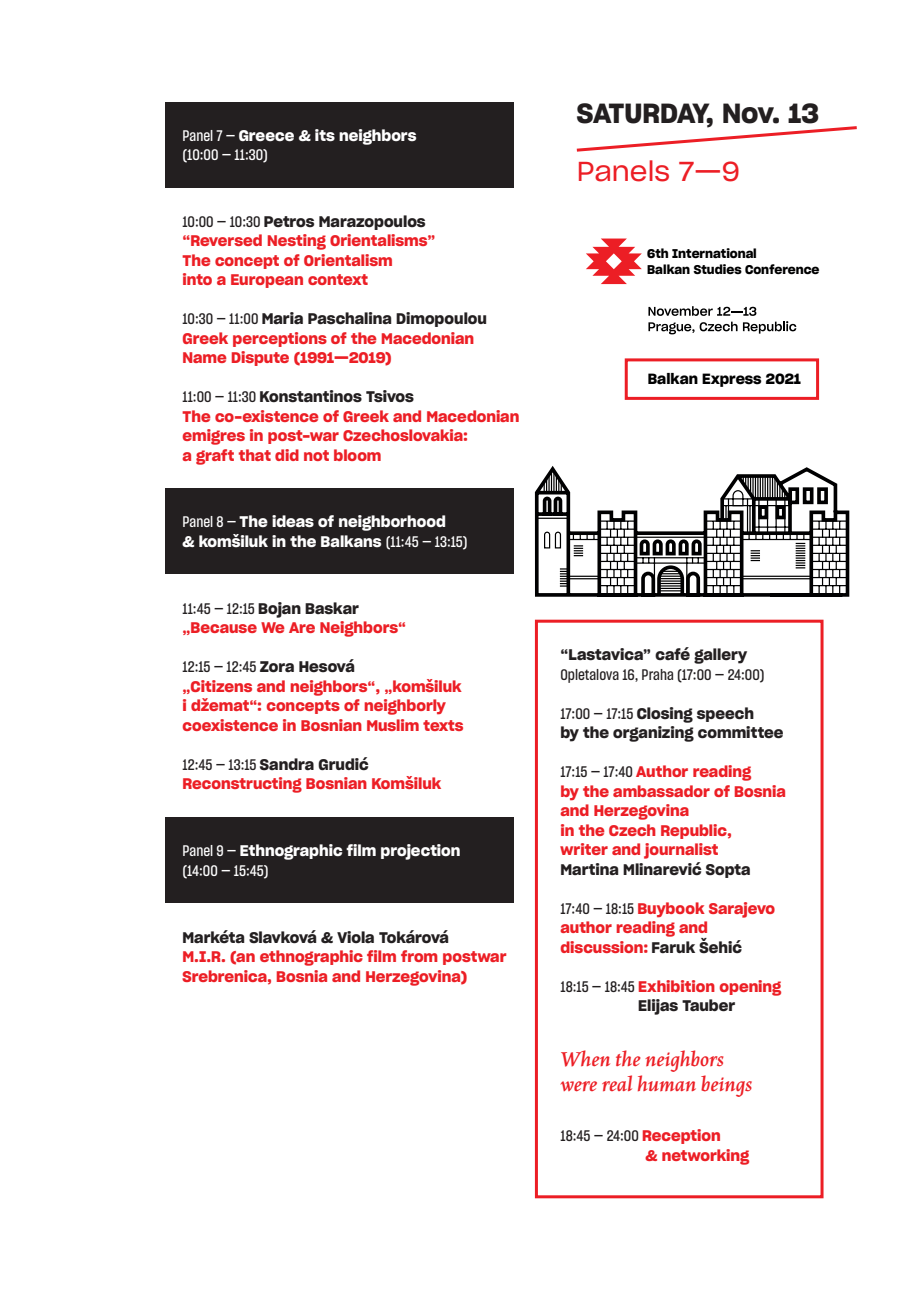
<style>
.page{position:relative;width:906px;height:1289px;background:#fff}
.page>*{position:absolute;margin:0;border:0;box-sizing:border-box;transform-origin:0 0}
.t1{font:27px "Sharp Grotesk Semi Bold 20";letter-spacing:-.005em;color:#231f20}
.t2{font:27px "Sharp Grotesk Book 20";letter-spacing:-.005em;color:#ec1e25}
.t3{font:italic 700 22.5px/25.5px "Maiola PE";color:#ec1e25}
.t4{font:15px/19.5px "Sharp Grotesk Semi Bold 20";color:#ec1e25}
.t5{font:15px/19.5px "Sharp Grotesk Semi Bold 20";color:#fff}
.t6{font:15px/19.5px "Sharp Grotesk Semi Bold 20";color:#231f20}
.t7{font:15px "Sharp Grotesk Medium 15";color:#231f20}
.t8{font:15px "Sharp Grotesk Medium 15";color:#fff}
.t9{font:14.4px "Sharp Grotesk Semi Bold 20";color:#000001}
.t10{font:12.3px/15.5px "Sharp Grotesk Semi Bold 20";color:#000001}
.s1{font-family:"Sharp Grotesk Medium 15"}
.s2{font-family:"Sharp Grotesk Medium 15";color:#231f20}
.s3{color:#231f20}
.s4{font-family:"Sharp Grotesk Semi Bold 20"}
.s5{font-family:"Sharp Grotesk Semi Bold 20";color:#ec1e25}
</style>
<div class="page">
<div style="left:535px;top:619px;width:288px;height:579px;border:3px solid #ec1e25"></div>
<div style="left:165px;top:102px;width:349px;height:85px;background:#231f20"></div>
<div style="left:165px;top:489px;width:349px;height:84px;background:#231f20"></div>
<div style="left:165px;top:817px;width:349px;height:85px;background:#231f20"></div>
<svg style="left:586px;top:238px;width:56px;height:46px"></svg>
<svg style="left:648px;top:306px;width:148px;height:28px"></svg>
<div style="left:625px;top:358px;width:194px;height:42px;border:3px solid #ec1e25"></div>
<svg style="left:576px;top:126px;width:281px;height:26px"></svg>
<svg style="left:534px;top:466px;width:316px;height:131px"></svg>
<p class="t5" style="left:182px;top:125px;width:235px"><span class="s1">Panel 7 ·</span> Greece &amp; its neighbors</p>
<p class="t8" style="left:182px;top:144px;width:87px">(10:00 · 11:30)</p>
<p class="t4" style="left:182px;top:211px;width:254px"><span class="s2">10:00 · 10:30</span> <span class="s3">Petros Marazopoulos </span>“Reversed Nesting Orientalisms”<br>The concept of Orientalism<br>into a European context</p>
<p class="t4" style="left:182px;top:308px;width:306px"><span class="s2">10:30 · 11:00</span> <span class="s3">Maria Paschalina Dimopoulou<br></span>Greek perceptions of the Macedonian<br>Name Dispute (1991·2019)</p>
<p class="t4" style="left:182px;top:386px;width:338px"><span class="s2">11:00 · 11:30</span> <span class="s3">Konstantinos Tsivos<br></span>The co-existence of Greek and Macedonian emigres in post-war Czechoslovakia:<br>a graft that did not bloom</p>
<p class="t5" style="left:182px;top:511px;width:287px"><span class="s1">Panel 8 ·</span> The ideas of neighborhood<br>&amp; komšiluk in the Balkans <span class="s1">(11:45 · 13:15)</span></p>
<p class="t7" style="left:182px;top:598px;width:178px">11:45 · 12:15 <span class="s4">Bojan Baskar</span></p>
<p class="t4" style="left:182px;top:617px;width:225px">„Because We Are Neighbors“</p>
<p class="t7" style="left:182px;top:656px;width:174px">12:15 · 12:45 <span class="s4">Zora Hesová</span></p>
<p class="t4" style="left:182px;top:675px;width:283px">„Citizens and neighbors“, „komšiluk i džemat“: concepts of neighborly coexistence in Bosnian Muslim texts</p>
<p class="t4" style="left:182px;top:753px;width:260px"><span class="s2">12:45 · 13:15</span> <span class="s3">Sandra Grudić<br></span>Reconstructing Bosnian Komšiluk</p>
<p class="t5" style="left:182px;top:840px;width:279px"><span class="s1">Panel 9 ·</span> Ethnographic film projection</p>
<p class="t8" style="left:182px;top:860px;width:88px">(14:00 · 15:45)</p>
<p class="t6" style="left:182px;top:926px;width:268px">Markéta Slavková &amp; Viola Tokárová</p>
<p class="t4" style="left:182px;top:946px;width:325px">M.I.R. (an ethnographic film from postwar<br>Srebrenica, Bosnia and Herzegovina)</p>
<h1 class="t1" style="left:577px;top:91px;width:244px">SATURDAY, Nov. 13</h1>
<h1 class="t2" style="left:577px;top:149px;width:165px">Panels 7·9</h1>
<p class="t10" style="left:647px;top:245px;width:174px">6th International<br>Balkan Studies Conference</p>
<p class="t9" style="left:648px;top:368px;width:155px">Balkan Express 2021</p>
<p class="t6" style="left:560px;top:644px;width:188px">“Lastavica” café gallery</p>
<p class="t7" style="left:560px;top:663px;width:206px">Opletalova 16, Praha (17:00 · 24:00)</p>
<p class="t6" style="left:560px;top:702px;width:225px"><span class="s1">17:00 · 17:15</span> Closing speech<br>by the organizing committee</p>
<p class="t4" style="left:560px;top:761px;width:227px"><span class="s2">17:15 · 17:40</span> Author reading<br>by the ambassador of Bosnia and Herzegovina<br>in the Czech Republic,<br>writer and journalist</p>
<p class="t6" style="left:560px;top:858px;width:192px">Martina Mlinarević Sopta</p>
<p class="t4" style="left:560px;top:897px;width:216px"><span class="s2">17:40 · 18:15</span> Buybook Sarajevo author reading and discussion: <span class="s3">Faruk Šehić</span></p>
<p class="t4" style="left:638px;top:975px;width:144px;text-indent:-78px"><span class="s2">18:15 · 18:45</span> Exhibition opening<br><span class="s3">Elijas Tauber</span></p>
<h2 class="t3" style="left:560px;top:1045px;width:193px">When the neighbors were real human beings</h2>
<p class="t7" style="left:560px;top:1125px;width:162px">18:45 · 24:00 <span class="s5">Reception</span></p>
<p class="t4" style="left:645px;top:1144px;width:105px">&amp; networking</p>
</div>
